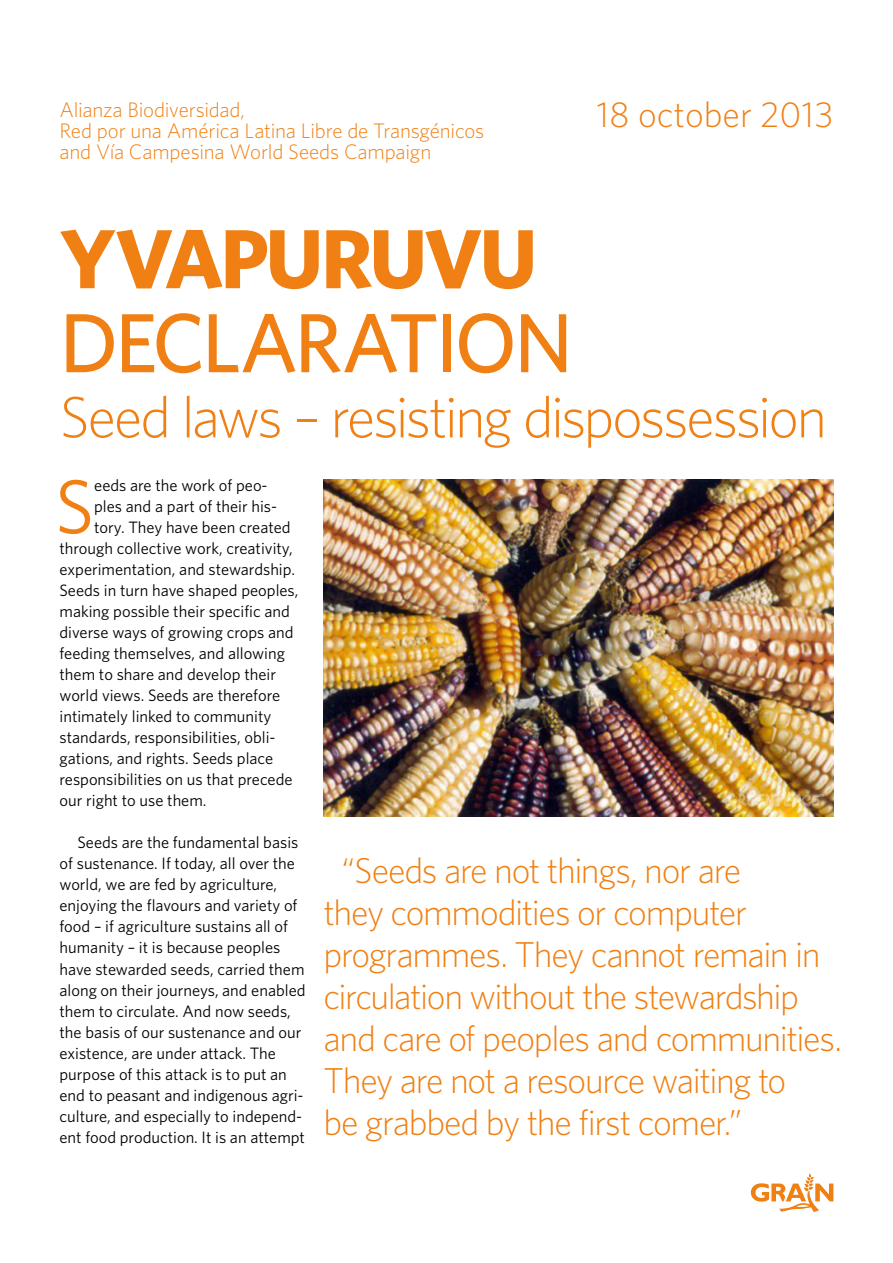
<style>
.page{position:relative;width:893px;height:1263px;background:#fff}
.page>*{position:absolute;margin:0;border:0;box-sizing:border-box;transform-origin:0 0}
.Doc_title{font:500 84px "Whitney";letter-spacing:-.04em;color:#f08013}
.Doc_title-2{font:700 84px "Whitney";letter-spacing:-.035em;color:#f08013}
.First_paragraph{font:76.95px "Whitney";color:#f08013}
.Doc_subtitle{font:300 58.5px "Whitney";letter-spacing:-.045em;color:#f08013}
.Main_date{font:300 36px/42px "Whitney";letter-spacing:-.035em;color:#f08013}
.Main_date-2{font:300 36px "Whitney";color:#f08013}
.Subtitle{font:300 21px "Whitney";letter-spacing:-.01em;color:#f08013}
.First_paragraph-2{font:16.5px/21px "Whitney";color:#000}
</style>
<div class="page">
<svg style="left:751px;top:1173px;width:82px;height:39px"></svg>
<img style="left:323px;top:480px;width:510px;height:337px">
<p class="Subtitle" style="left:60px;top:97px;width:187px">Alianza Biodiversidad,</p>
<p class="Subtitle" style="left:60px;top:118px;width:426px">Red por una América Latina Libre de Transgénicos</p>
<p class="Subtitle" style="left:60px;top:139px;width:373px">and Vía Campesina World Seeds Campaign</p>
<p class="Doc_title-2" style="left:60px;top:208px;width:479px">YVAPURUVU</p>
<p class="Doc_title" style="left:60px;top:292px;width:515px">DECLARATION</p>
<p class="Main_date-2" style="left:596px;top:94px;width:238px">18 october 2013</p>
<p class="Doc_subtitle" style="left:60px;top:383px;width:769px">Seed laws – resisting dispossession</p>
<p class="First_paragraph" style="left:55px;top:461px;width:41px">S</p>
<p class="First_paragraph-2" style="left:94px;top:475px;width:175px">eeds are the work of peo-</p>
<p class="First_paragraph-2" style="left:94px;top:496px;width:184px">ples and a part of their his-</p>
<p class="First_paragraph-2" style="left:94px;top:517px;width:198px">tory. They have been created</p>
<p class="First_paragraph-2" style="left:60px;top:538px;width:235px">through collective work, creativity,</p>
<p class="First_paragraph-2" style="left:60px;top:559px;width:237px">experimentation, and stewardship.</p>
<p class="First_paragraph-2" style="left:60px;top:580px;width:240px">Seeds in turn have shaped peoples,</p>
<p class="First_paragraph-2" style="left:60px;top:601px;width:232px">making possible their specific and</p>
<p class="First_paragraph-2" style="left:60px;top:622px;width:236px">diverse ways of growing crops and</p>
<p class="First_paragraph-2" style="left:60px;top:643px;width:227px">feeding themselves, and allowing</p>
<p class="First_paragraph-2" style="left:60px;top:664px;width:218px">them to share and develop their</p>
<p class="First_paragraph-2" style="left:60px;top:685px;width:222px">world views. Seeds are therefore</p>
<p class="First_paragraph-2" style="left:60px;top:706px;width:213px">intimately linked to community</p>
<p class="First_paragraph-2" style="left:60px;top:727px;width:217px">standards, responsibilities, obli-</p>
<p class="First_paragraph-2" style="left:60px;top:748px;width:215px">gations, and rights. Seeds place</p>
<p class="First_paragraph-2" style="left:60px;top:769px;width:235px">responsibilities on us that precede</p>
<p class="First_paragraph-2" style="left:60px;top:790px;width:148px">our right to use them.</p>
<p class="First_paragraph-2" style="left:60px;top:832px;width:247px;text-indent:18px">Seeds are the fundamental basis of sustenance. If today, all over the world, we are fed by agriculture, enjoying the flavours and variety of food – if agriculture sustains all of humanity – it is because peoples have stewarded seeds, carried them along on their journeys, and enabled them to circulate. And now seeds, the basis of our sustenance and our existence, are under attack. The purpose of this attack is to put an end to peasant and indigenous agri&shy;culture, and especially to independ&shy;ent food production. It is an attempt</p>
<p class="Main_date" style="left:323px;top:849px;width:520px;text-indent:18px">“Seeds are not things, nor are<br>they commodities or computer programmes. They cannot remain in circulation without the stewardship and care of peoples and communities.<br>They are not a resource waiting to<br>be grabbed by the first comer.”</p>
</div>
